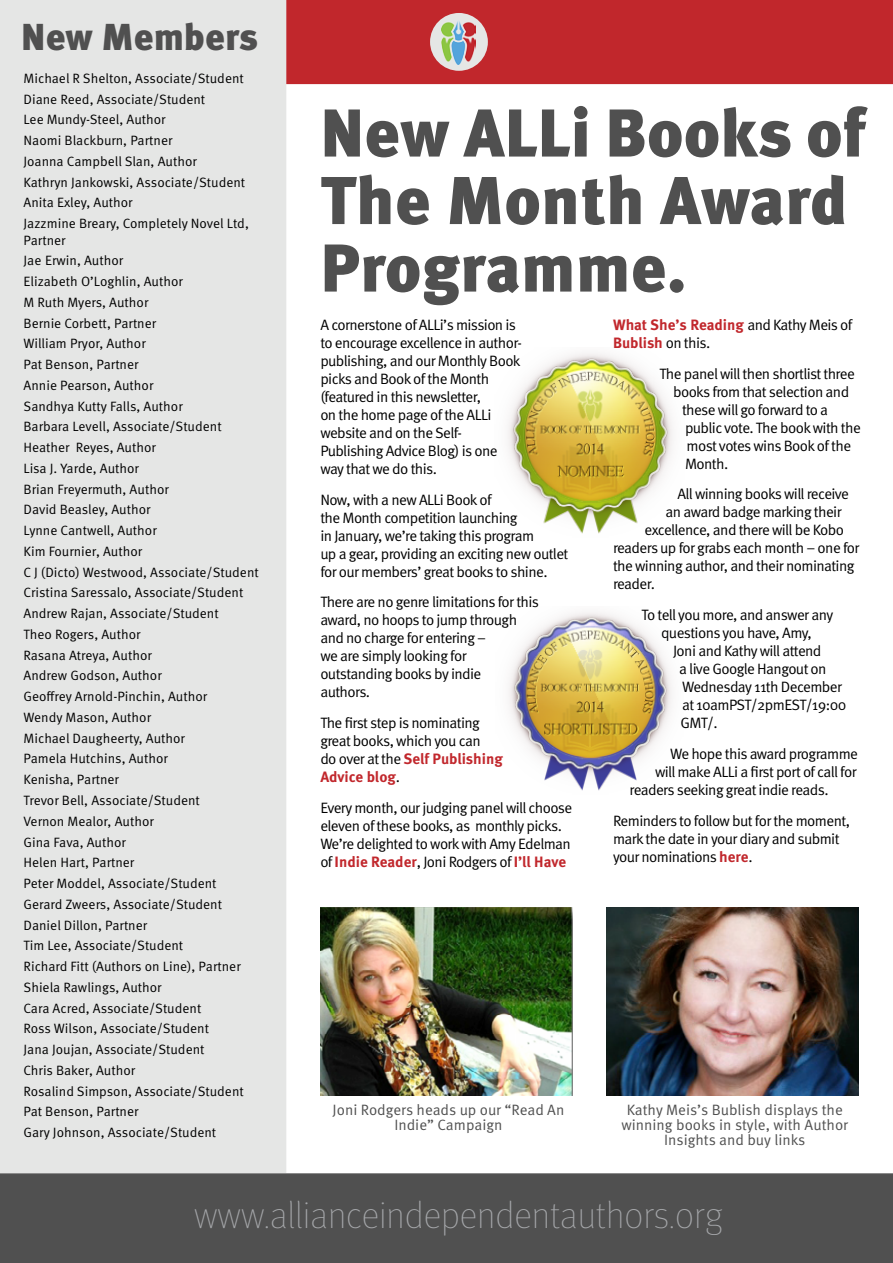
<style>
.page{position:relative;width:893px;height:1263px;background:#fff}
.page>*{position:absolute;margin:0;border:0;box-sizing:border-box;transform-origin:0 0}
.t1{font:900 67.5px/67.5px "Meta OT";color:#505050}
.t2{font:100 37.5px "Meta OT";color:#a5a7aa}
.t3{font:900 37.5px "Meta OT";color:#505050}
.t4{font:15px/18px "Meta OT Norm";letter-spacing:-.04em;color:#000}
.t5{font:15px/15px "Meta OT Norm";color:#505050;text-align:center}
.t6{font:700 15px/18px "Meta OT";color:#c1272c}
.t7{font:13.5px/20.7px "Meta OT Norm";color:#000}
.s1{font-family:"Meta OT Norm";font-weight:400;color:#000}
.s2{font-family:"Meta OT";font-weight:700;color:#c1272c}
</style>
<div class="page">
<div style="left:0;top:1173px;width:893px;height:90px;background:#505050"></div>
<div style="left:286px;top:0;width:607px;height:84px;background:#c1272c"></div>
<div style="left:430px;top:13px;width:58px;height:58px;background:#e5e6e5;border-radius:50%"></div>
<img style="left:442px;top:21px;width:34px;height:43px">
<div style="left:0;top:0;width:286px;height:1173px;background:#e5e6e5"></div>
<img style="left:508px;top:353px;width:165px;height:181px">
<img style="left:509px;top:612px;width:163px;height:179px">
<img style="left:320px;top:908px;width:253px;height:188px">
<img style="left:607px;top:908px;width:252px;height:188px">
<h2 class="t3" style="left:21px;top:14px;width:238px">New Members</h2>
<p class="t7" style="left:24px;top:68px;width:227px">Michael R Shelton, Associate/Student<br>Diane Reed, Associate/Student<br>Lee Mundy-Steel, Author<br>Naomi Blackburn, Partner<br>Joanna Campbell Slan, Author<br>Kathryn Jankowski, Associate/Student<br>Anita Exley, Author<br>Jazzmine Breary, Completely Novel Ltd,</p>
<p class="t7" style="left:24px;top:230px;width:237px">Partner<br>Jae Erwin, Author<br>Elizabeth O’Loghlin, Author<br>M Ruth Myers, Author<br>Bernie Corbett, Partner<br>William Pryor, Author<br>Pat Benson, Partner<br>Annie Pearson, Author<br>Sandhya Kutty Falls, Author<br>Barbara Levell, Associate/Student<br>Heather Reyes, Author<br>Lisa J. Yarde, Author<br>Brian Freyermuth, Author<br>David Beasley, Author<br>Lynne Cantwell, Author<br>Kim Fournier, Author<br>C J (Dicto) Westwood, Associate/Student<br>Cristina Saressalo, Associate/Student<br>Andrew Rajan, Associate/Student<br>Theo Rogers, Author<br>Rasana Atreya, Author<br>Andrew Godson, Author<br>Geoffrey Arnold-Pinchin, Author<br>Wendy Mason, Author<br>Michael Daugheerty, Author<br>Pamela Hutchins, Author<br>Kenisha, Partner<br>Trevor Bell, Associate/Student<br>Vernon Mealor, Author<br>Gina Fava, Author<br>Helen Hart, Partner<br>Peter Moddel, Associate/Student<br>Gerard Zweers, Associate/Student<br>Daniel Dillon, Partner<br>Tim Lee, Associate/Student<br>Richard Fitt (Authors on Line), Partner<br>Shiela Rawlings, Author<br>Cara Acred, Associate/Student<br>Ross Wilson, Associate/Student<br>Jana Joujan, Associate/Student<br>Chris Baker, Author<br>Rosalind Simpson, Associate/Student<br>Pat Benson, Partner<br>Gary Johnson, Associate/Student</p>
<h1 class="t1" style="left:320px;top:102px;width:547px">New ALLi Books of<br>The Month Award<br>Programme.</h1>
<p class="t4" style="left:320px;top:316px;width:203px">A cornerstone of ALLi’s mission is to encourage excellence in author&shy;publishing, and our Monthly Book picks and Book of the Month (featured in this newsletter,<br>on the home page of the ALLi website and on the Self-<br>Publishing Advice Blog) is one way that we do this.</p>
<p class="t4" style="left:320px;top:491px;width:250px">Now, with a new ALLi Book of<br>the Month competition launching<br>in January, we’re taking this program<br>up a gear, providing an exciting new outlet for our members’ great books to shine.</p>
<p class="t4" style="left:320px;top:594px;width:220px">There are no genre limitations for this award, no hoops to jump through and no charge for entering –<br>we are simply looking for outstanding books by indie<br>authors.</p>
<p class="t4" style="left:320px;top:714px;width:162px">The first step is nominating great books, which you can</p>
<p class="t6" style="left:320px;top:750px;width:184px"><span class="s1">do over at the</span> Self Publishing<br>Advice blog<span class="s1">.</span></p>
<p class="t4" style="left:320px;top:799px;width:254px">Every month, our judging panel will choose eleven of these books, as monthly picks.<br>We’re delighted to work with Amy Edelman</p>
<p class="t6" style="left:320px;top:853px;width:247px"><span class="s1">of</span> Indie Reader<span class="s1">, Joni Rodgers of</span> I’ll Have</p>
<p class="t6" style="left:613px;top:316px;width:241px">What She’s Reading <span class="s1">and Kathy Meis of<br></span>Bublish <span class="s1">on this.</span></p>
<p class="t4" style="left:659px;top:365px;width:197px">The panel will then shortlist three</p>
<p class="t4" style="left:673px;top:383px;width:178px">books from that selection and</p>
<p class="t4" style="left:682px;top:401px;width:148px">these will go forward to a</p>
<p class="t4" style="left:685px;top:419px;width:177px">public vote. The book with the</p>
<p class="t4" style="left:686px;top:437px;width:166px">most votes wins Book of the</p>
<p class="t4" style="left:685px;top:455px;width:45px">Month.</p>
<p class="t4" style="left:677px;top:486px;width:173px">All winning books will receive</p>
<p class="t4" style="left:665px;top:504px;width:178px">an award badge marking their</p>
<p class="t4" style="left:644px;top:522px;width:201px">excellence, and there will be Kobo</p>
<p class="t4" style="left:613px;top:540px;width:248px">readers up for grabs each month – one for</p>
<p class="t4" style="left:613px;top:558px;width:243px">the winning author, and their nominating</p>
<p class="t4" style="left:613px;top:576px;width:43px">reader.</p>
<p class="t4" style="left:641px;top:606px;width:193px;text-align:center">To tell you more, and answer any questions you have, Amy,</p>
<p class="t4" style="left:679px;top:642px;width:169px;text-indent:-6px">Joni and Kathy will attend<br>a live Google Hangout on<br>Wednesday 11th December at 10amPST/2pmEST/19:00<br>GMT/.</p>
<p class="t4" style="left:670px;top:745px;width:190px">We hope this award programme</p>
<p class="t4" style="left:655px;top:763px;width:203px">will make ALLi a first port of call for</p>
<p class="t4" style="left:629px;top:781px;width:201px">readers seeking great indie reads.</p>
<p class="t4" style="left:613px;top:812px;width:238px">Reminders to follow but for the moment, mark the date in your diary and submit your nominations <span class="s2">here</span>.</p>
<p class="t5" style="left:333px;top:1102px;width:233px">Joni Rodgers heads up our “Read An<br>Indie” Campaign</p>
<p class="t5" style="left:621px;top:1102px;width:228px">Kathy Meis’s Bublish displays the winning books in style, with Author<br>Insights and buy links</p>
<h2 class="t2" style="left:194px;top:1194px;width:531px">www.allianceindependentauthors.org</h2>
</div>
